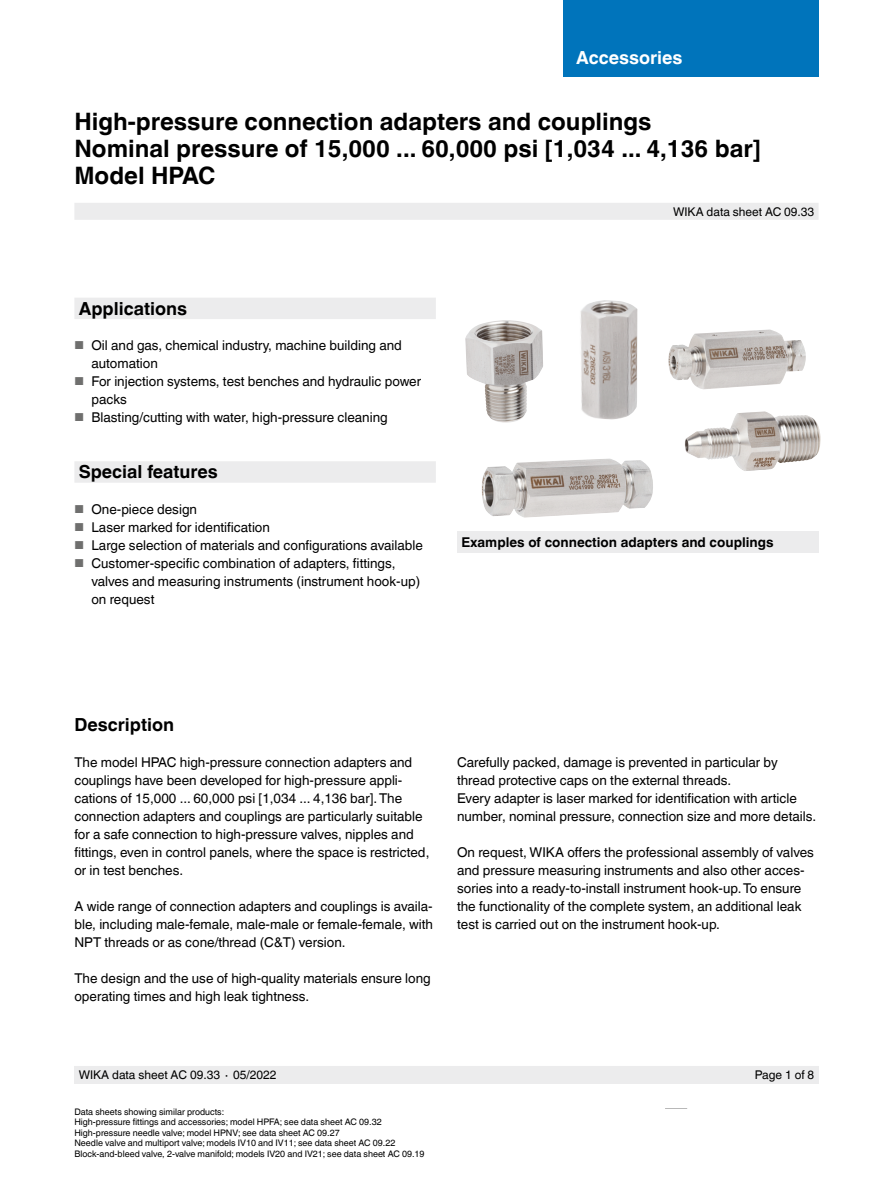
<style>
.page{position:relative;width:893px;height:1188px;background:#fff}
.page>*{position:absolute;margin:0;border:0;box-sizing:border-box;transform-origin:0 0}
.Headline{font:700 24px "Helvetica World";color:#000}
.Subheadline1{font:700 18px "Helvetica World";color:#000}
.t1{font:700 18px "Helvetica World";color:#fff}
.Running_text{font:13.5px/18px "Helvetica World";color:#000}
.Subheadline2{font:700 13.5px "Helvetica World";color:#000}
.Headline-2{font:12px "Helvetica World";color:#000}
.Footnotes{font:9px "Helvetica World";color:#000}
.s1{font-size:11.55px;color:#6f6f6e}
</style>
<div class="page">
<svg style="left:665px;top:1108px;width:22px;height:1px"></svg>
<div style="left:563px;top:0;width:256px;height:76px;background:#0074bb"></div>
<div style="left:74px;top:203px;width:745px;height:17px;background:#ececed"></div>
<div style="left:74px;top:1066px;width:745px;height:18px;background:#ececed"></div>
<img style="left:482px;top:459px;width:171px;height:59px">
<img style="left:668px;top:330px;width:138px;height:59px">
<img style="left:580px;top:300px;width:57px;height:120px">
<img style="left:465px;top:320px;width:78px;height:103px">
<img style="left:685px;top:411px;width:136px;height:60px">
<svg style="left:74px;top:298px;width:362px;height:185px"></svg>
<div style="left:457px;top:531px;width:362px;height:22px;background:#ececed"></div>
<h2 class="t1" style="left:576px;top:47px;width:108px">Accessories</h2>
<p class="Headline" style="left:74px;top:107px;width:579px">High-pressure connection adapters and couplings</p>
<p class="Headline" style="left:74px;top:134px;width:688px">Nominal pressure of 15,000 ... 60,000 psi [1,034 ... 4,136 bar]</p>
<p class="Headline" style="left:74px;top:161px;width:143px">Model HPAC</p>
<p class="Subheadline1" style="left:79px;top:298px;width:110px">Applications</p>
<p class="Running_text" style="left:91px;top:336px;width:312px;text-indent:-17px"><span class="s1">■</span> Oil and gas, chemical industry, machine building and automation</p>
<p class="Running_text" style="left:91px;top:372px;width:331px;text-indent:-17px"><span class="s1">■</span> For injection systems, test benches and hydraulic power packs</p>
<p class="Running_text" style="left:74px;top:408px;width:315px"><span class="s1">■</span> Blasting/cutting with water, high-pressure cleaning</p>
<p class="Subheadline1" style="left:79px;top:462px;width:141px">Special features</p>
<p class="Running_text" style="left:74px;top:500px;width:124px"><span class="s1">■</span> One-piece design</p>
<p class="Running_text" style="left:74px;top:518px;width:197px"><span class="s1">■</span> Laser marked for identification</p>
<p class="Running_text" style="left:74px;top:536px;width:350px"><span class="s1">■</span> Large selection of materials and configurations available</p>
<p class="Running_text" style="left:91px;top:554px;width:330px;text-indent:-17px"><span class="s1">■</span> Customer-specific combination of adapters, fittings, valves and measuring instruments (instrument hook-up) on request</p>
<p class="Headline-2" style="left:673px;top:204px;width:143px">WIKA data sheet AC 09.33</p>
<p class="Subheadline2" style="left:461px;top:534px;width:314px">Examples of connection adapters and couplings</p>
<p class="Subheadline1" style="left:74px;top:714px;width:101px">Description</p>
<p class="Running_text" style="left:74px;top:753px;width:356px">The model HPAC high-pressure connection adapters and couplings have been developed for high-pressure appli&shy;cations of 15,000 ... 60,000 psi [1,034 ... 4,136 bar]. The connection adapters and couplings are particularly suitable for a safe connection to high-pressure valves, nipples and fittings, even in control panels, where the space is restricted, or in test benches.</p>
<p class="Running_text" style="left:74px;top:897px;width:360px;text-align:justify">A wide range of connection adapters and couplings is availa&shy;ble, including male-female, male-male or female-female, with NPT threads or as cone/thread (C&amp;T) version.</p>
<p class="Running_text" style="left:74px;top:969px;width:358px">The design and the use of high-quality materials ensure long operating times and high leak tightness.</p>
<p class="Running_text" style="left:457px;top:754px;width:322px">Carefully packed, damage is prevented in particular by thread protective caps on the external threads.</p>
<p class="Running_text" style="left:457px;top:790px;width:361px">Every adapter is laser marked for identification with article number, nominal pressure, connection size and more details.</p>
<p class="Running_text" style="left:457px;top:844px;width:358px">On request, WIKA offers the professional assembly of valves and pressure measuring instruments and also other acces&shy;sories into a ready-to-install instrument hook-up. To ensure the functionality of the complete system, an additional leak test is carried out on the instrument hook-up.</p>
<p class="Headline-2" style="left:79px;top:1068px;width:199px">WIKA data sheet AC 09.33 ∙ 05/2022</p>
<p class="Headline-2" style="left:755px;top:1068px;width:61px">Page 1 of 8</p>
<p class="Footnotes" style="left:74px;top:1107px;width:151px">Data sheets showing similar products:</p>
<p class="Footnotes" style="left:74px;top:1117px;width:309px">High-pressure fittings and accessories; model HPFA; see data sheet AC 09.32</p>
<p class="Footnotes" style="left:74px;top:1128px;width:267px">High-pressure needle valve; model HPNV; see data sheet AC 09.27</p>
<p class="Footnotes" style="left:74px;top:1138px;width:323px">Needle valve and multiport valve; models IV10 and IV11; see data sheet AC 09.22</p>
<p class="Footnotes" style="left:74px;top:1149px;width:352px">Block-and-bleed valve, 2-valve manifold; models IV20 and IV21; see data sheet AC 09.19</p>
</div>
